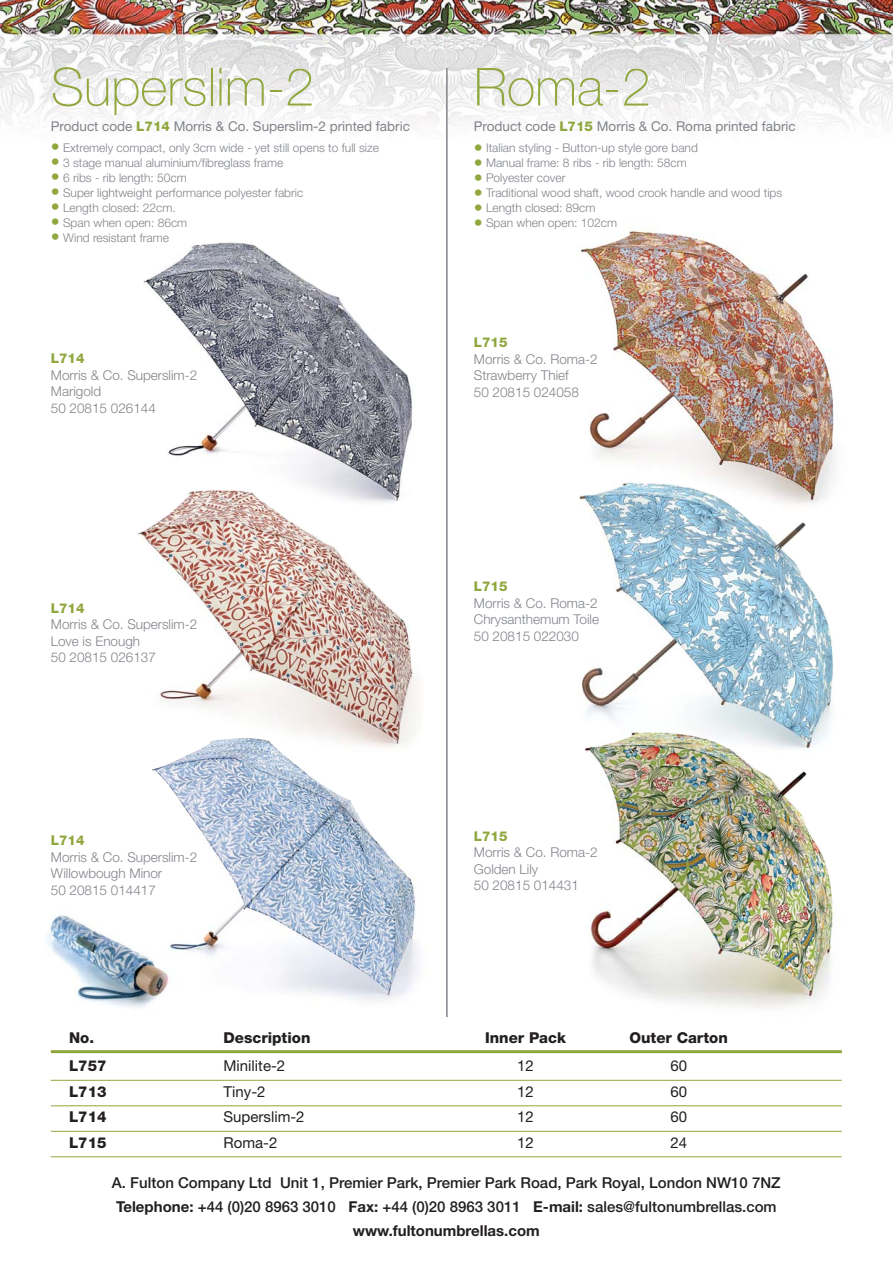
<style>
.page{position:relative;width:893px;height:1263px;background:#fff}
.page>*{position:absolute;margin:0;border:0;box-sizing:border-box;transform-origin:0 0}
.t1{font:100 52.5px "Helvetica Neue";color:#90a73e}
.t2{font:500 15px/24px "Helvetica Neue";color:#231f20;text-align:center}
.t3{font:800 15px "Helvetica Neue";color:#231f20}
.t4{font:15px "Helvetica Neue";color:#231f20}
.t5{font:300 13.5px/16.5px "Helvetica Neue";color:#80848a}
.t6{font:13.5px "Helvetica Neue";color:#80848a}
.t7{font:800 13.5px "Helvetica Neue";color:#90a73e}
.t8{font:300 12px "Helvetica Neue";color:#80848a}
.s1{font-weight:800;color:#90a73e}
.s2{font-size:18px;color:#90a73e}
.s3{font-weight:700}
</style>
<div class="page">
<img style="left:580px;top:230px;width:255px;height:248px">
<img style="left:0;top:0;width:892px;height:130px">
<hr style="left:51px;top:1050px;width:791px;height:3px;background:#90a73e">
<hr style="left:51px;top:1080px;width:791px;height:1px;background:#90a73e">
<hr style="left:51px;top:1105px;width:791px;height:1px;background:#90a73e">
<hr style="left:51px;top:1131px;width:791px;height:1px;background:#90a73e">
<hr style="left:51px;top:1156px;width:791px;height:1px;background:#90a73e">
<img style="left:46px;top:915px;width:106px;height:93px">
<img style="left:143px;top:242px;width:271px;height:247px">
<hr style="left:446px;top:68px;width:2px;height:949px;background:#80848a">
<img style="left:579px;top:478px;width:255px;height:253px">
<img style="left:585px;top:731px;width:249px;height:277px">
<img style="left:138px;top:489px;width:281px;height:249px">
<img style="left:152px;top:738px;width:266px;height:263px">
<h1 class="t1" style="left:51px;top:68px;width:265px">Superslim-2</h1>
<p class="t6" style="left:51px;top:121px;width:361px">Product code <span class="s1">L714</span> Morris &amp; Co. Superslim-2 printed fabric</p>
<p class="t8" style="left:51px;top:143px;width:330px"><span class="s2">•</span> Extremely compact, only 3cm wide - yet still opens to full size</p>
<p class="t8" style="left:51px;top:158px;width:234px"><span class="s2">•</span> 3 stage manual aluminium/fibreglass frame</p>
<p class="t8" style="left:51px;top:173px;width:137px"><span class="s2">•</span> 6 ribs - rib length: 50cm</p>
<p class="t8" style="left:51px;top:188px;width:254px"><span class="s2">•</span> Super lightweight performance polyester fabric</p>
<p class="t8" style="left:51px;top:203px;width:126px"><span class="s2">•</span> Length closed: 22cm.</p>
<p class="t8" style="left:51px;top:218px;width:138px"><span class="s2">•</span> Span when open: 86cm</p>
<p class="t8" style="left:51px;top:233px;width:120px"><span class="s2">•</span> Wind resistant frame</p>
<p class="t7" style="left:51px;top:354px;width:35px">L714</p>
<p class="t5" style="left:51px;top:368px;width:148px">Morris &amp; Co. Superslim-2<br>Marigold<br>50 20815 026144</p>
<h1 class="t1" style="left:474px;top:68px;width:178px">Roma-2</h1>
<p class="t6" style="left:474px;top:121px;width:323px">Product code <span class="s1">L715</span> Morris &amp; Co. Roma printed fabric</p>
<p class="t8" style="left:474px;top:144px;width:225px"><span class="s2">•</span> Italian styling - Button-up style gore band</p>
<p class="t8" style="left:474px;top:159px;width:214px"><span class="s2">•</span> Manual frame: 8 ribs - rib length: 58cm</p>
<p class="t8" style="left:474px;top:174px;width:93px"><span class="s2">•</span> Polyester cover</p>
<p class="t8" style="left:474px;top:189px;width:310px"><span class="s2">•</span> Traditional wood shaft, wood crook handle and wood tips</p>
<p class="t8" style="left:474px;top:204px;width:123px"><span class="s2">•</span> Length closed: 89cm</p>
<p class="t8" style="left:474px;top:219px;width:145px"><span class="s2">•</span> Span when open: 102cm</p>
<p class="t7" style="left:474px;top:338px;width:35px">L715</p>
<p class="t5" style="left:474px;top:352px;width:125px">Morris &amp; Co. Roma-2<br>Strawberry Thief<br>50 20815 024058</p>
<p class="t7" style="left:51px;top:603px;width:35px">L714</p>
<p class="t5" style="left:51px;top:618px;width:148px">Morris &amp; Co. Superslim-2<br>Love is Enough<br>50 20815 026137</p>
<p class="t7" style="left:51px;top:835px;width:35px">L714</p>
<p class="t5" style="left:51px;top:850px;width:148px">Morris &amp; Co. Superslim-2<br>Willowbough Minor<br>50 20815 014417</p>
<p class="t7" style="left:474px;top:582px;width:35px">L715</p>
<p class="t5" style="left:474px;top:596px;width:127px;text-align:justify">Morris &amp; Co. Roma-2<br>Chrysanthemum Toile 50 20815 022030</p>
<p class="t7" style="left:474px;top:831px;width:35px">L715</p>
<p class="t5" style="left:474px;top:845px;width:125px">Morris &amp; Co. Roma-2<br>Golden Lily<br>50 20815 014431</p>
<p class="t3" style="left:69px;top:1032px;width:27px">No.</p>
<p class="t3" style="left:224px;top:1032px;width:88px">Description</p>
<p class="t3" style="left:485px;top:1032px;width:82px">Inner Pack</p>
<p class="t3" style="left:629px;top:1032px;width:100px">Outer Carton</p>
<p class="t3" style="left:69px;top:1061px;width:39px">L757</p>
<p class="t4" style="left:224px;top:1061px;width:63px">Minilite-2</p>
<p class="t4" style="left:517px;top:1061px;width:18px">12</p>
<p class="t4" style="left:670px;top:1061px;width:18px">60</p>
<p class="t3" style="left:69px;top:1086px;width:39px">L713</p>
<p class="t4" style="left:224px;top:1086px;width:43px">Tiny-2</p>
<p class="t4" style="left:517px;top:1086px;width:18px">12</p>
<p class="t4" style="left:670px;top:1086px;width:18px">60</p>
<p class="t3" style="left:69px;top:1112px;width:39px">L714</p>
<p class="t4" style="left:224px;top:1112px;width:83px">Superslim-2</p>
<p class="t4" style="left:517px;top:1112px;width:18px">12</p>
<p class="t4" style="left:670px;top:1112px;width:18px">60</p>
<p class="t3" style="left:69px;top:1137px;width:39px">L715</p>
<p class="t4" style="left:224px;top:1137px;width:55px">Roma-2</p>
<p class="t4" style="left:517px;top:1137px;width:18px">12</p>
<p class="t4" style="left:670px;top:1137px;width:18px">24</p>
<p class="t2" style="left:112px;top:1172px;width:670px">A. Fulton Company Ltd Unit 1, Premier Park, Premier Park Road, Park Royal, London NW10 7NZ<br><span class="s3">Telephone:</span> +44 (0)20 8963 3010 <span class="s3">Fax:</span> +44 (0)20 8963 3011 <span class="s3">E-mail:</span> sales@fultonumbrellas.com <span class="s3">www.fultonumbrellas.com</span></p>
</div>
